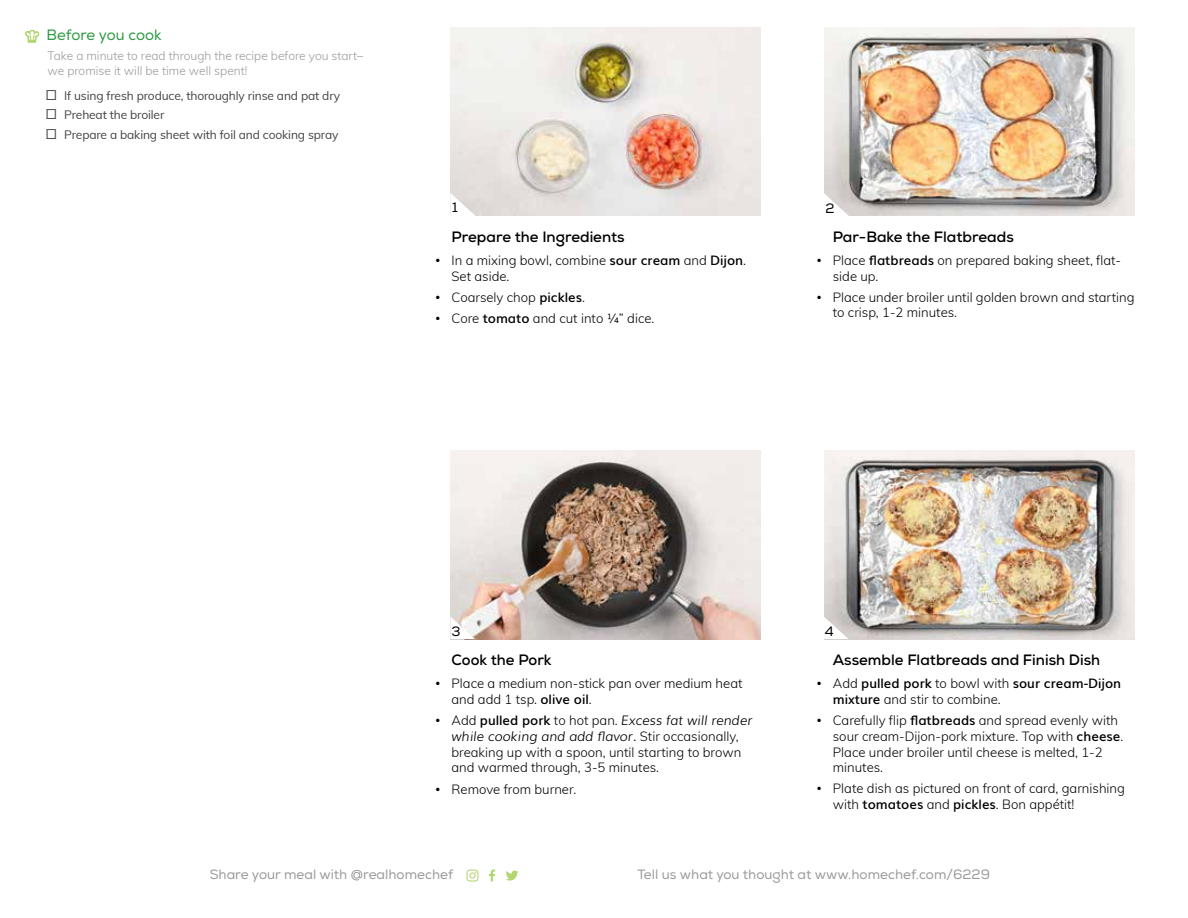
<style>
.page{position:relative;width:1188px;height:918px;background:#fff}
.page>*{position:absolute;margin:0;border:0;box-sizing:border-box;transform-origin:0 0}
.t1{font:700 15px "Nexa";color:#000}
.t2{font:15px "Nexa";letter-spacing:-.005em;color:#2c9942}
.t3{font:13.5px "Nexa";color:#9a9a9a}
.t4{font:13.5px "Nexa";color:#000}
.t5{font:300 13.2px/15.8px "Muli";color:#000}
.t6{font:600 13.2px/15.8px "Muli";color:#000}
.t7{font:12px/19.5px "Muli";letter-spacing:-.01em;color:#414241}
.t8{font:300 12px/15px "Muli";color:#9a9a9a}
.s1{font-family:"Ideal Sans"}
.s2{font-weight:600}
.s3{font-style:italic}
.s4{font-family:"Ideal Sans";font-weight:300}
.s5{font-weight:300}
</style>
<div class="page">
<svg style="left:25px;top:30px;width:14px;height:12px"></svg>
<svg style="left:489px;top:870px;width:6px;height:12px"></svg>
<svg style="left:466px;top:870px;width:13px;height:12px"></svg>
<svg style="left:506px;top:871px;width:12px;height:10px"></svg>
<img style="left:450px;top:450px;width:311px;height:189px">
<img style="left:824px;top:450px;width:311px;height:189px">
<img style="left:450px;top:27px;width:311px;height:189px">
<img style="left:824px;top:27px;width:311px;height:189px">
<svg style="left:450px;top:193px;width:26px;height:23px"></svg>
<svg style="left:824px;top:193px;width:25px;height:23px"></svg>
<svg style="left:450px;top:617px;width:25px;height:22px"></svg>
<svg style="left:824px;top:617px;width:24px;height:22px"></svg>
<p class="t2" style="left:46px;top:26px;width:117px">Before you cook</p>
<p class="t8" style="left:48px;top:47px;width:317px">Take a minute to read through the recipe before you start– we promise it will be time well spent!</p>
<p class="t7" style="left:64px;top:85px;width:278px">If using fresh produce, thoroughly rinse and pat dry<br>Preheat the broiler<br>Prepare a baking sheet with foil and cooking spray</p>
<p class="t4" style="left:452px;top:200px;width:7px">1</p>
<p class="t1" style="left:452px;top:227px;width:175px">Prepare the Ingredients</p>
<p class="t5" style="left:452px;top:252px;width:296px;text-indent:-16px"><span class="s1">•</span> In a mixing bowl, combine <span class="s2">sour cream</span> and <span class="s2">Dijon</span>.<br>Set aside.</p>
<p class="t5" style="left:435px;top:288px;width:151px"><span class="s1">•</span> Coarsely chop <span class="s2">pickles</span>.</p>
<p class="t5" style="left:435px;top:310px;width:221px"><span class="s1">•</span> Core <span class="s2">tomato</span> and cut into ¼” dice.</p>
<p class="t4" style="left:825px;top:200px;width:11px">2</p>
<p class="t1" style="left:833px;top:227px;width:183px">Par-Bake the Flatbreads</p>
<p class="t5" style="left:833px;top:252px;width:290px;text-indent:-16px"><span class="s1">•</span> Place <span class="s2">flatbreads</span> on prepared baking sheet, flat&shy;side up.</p>
<p class="t5" style="left:833px;top:288px;width:303px;text-indent:-16px"><span class="s1">•</span> Place under broiler until golden brown and starting to crisp, 1-2 minutes.</p>
<p class="t4" style="left:451px;top:623px;width:11px">3</p>
<p class="t4" style="left:825px;top:623px;width:10px">4</p>
<p class="t1" style="left:452px;top:650px;width:102px">Cook the Pork</p>
<p class="t5" style="left:452px;top:675px;width:293px;text-indent:-16px"><span class="s1">•</span> Place a medium non-stick pan over medium heat and add 1 tsp. <span class="s2">olive oil</span>.</p>
<p class="t5" style="left:452px;top:712px;width:302px;text-indent:-16px"><span class="s1">•</span> Add <span class="s2">pulled pork</span> to hot pan. <span class="s3">Excess fat will render while cooking and add flavor.</span> Stir occasionally, breaking up with a spoon, until starting to brown and warmed through, 3-5 minutes.</p>
<p class="t5" style="left:435px;top:780px;width:142px"><span class="s1">•</span> Remove from burner.</p>
<p class="t1" style="left:833px;top:650px;width:269px">Assemble Flatbreads and Finish Dish</p>
<p class="t6" style="left:833px;top:675px;width:290px;text-indent:-16px"><span class="s4">•</span> <span class="s5">Add</span> pulled pork <span class="s5">to bowl with</span> sour cream-Dijon mixture <span class="s5">and stir to combine.</span></p>
<p class="t5" style="left:833px;top:712px;width:292px;text-indent:-16px"><span class="s1">•</span> Carefully flip <span class="s2">flatbreads</span> and spread evenly with sour cream-Dijon-pork mixture. Top with <span class="s2">cheese</span>.<br>Place under broiler until cheese is melted, 1-2 minutes.</p>
<p class="t5" style="left:833px;top:780px;width:294px;text-indent:-16px"><span class="s1">•</span> Plate dish as pictured on front of card, garnishing with <span class="s2">tomatoes</span> and <span class="s2">pickles</span>. Bon appétit!</p>
<p class="t3" style="left:210px;top:867px;width:245px">Share your meal with @realhomechef</p>
<p class="t3" style="left:638px;top:867px;width:354px">Tell us what you thought at www.homechef.com/6229</p>
</div>
